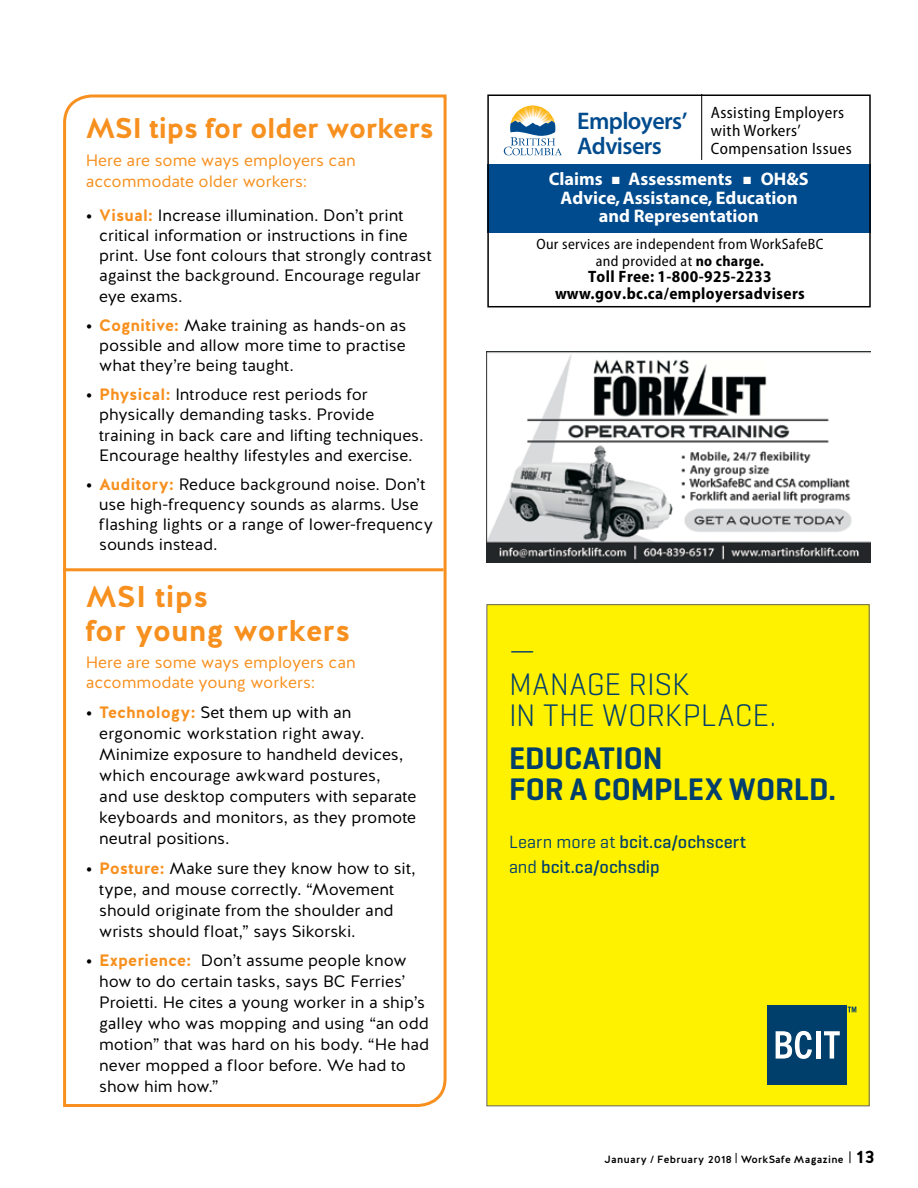
<style>
.page{position:relative;width:918px;height:1188px;background:#fff}
.page>*{position:absolute;margin:0;border:0;box-sizing:border-box;transform-origin:0 0}
.t1{font:300 31.8px/32.8px "Geogrotesque";letter-spacing:.005em;color:#003e6b}
.t2{font:600 31.8px/31.8px "Geogrotesque";color:#003e6b}
.t3{font:30px/34.5px "Work Safe BC Halis R Bold";color:#f7901e}
.t4{font:28.5px "Work Safe BC Halis R Bold";letter-spacing:-.02em;color:#f7901e}
.t5{font:600 24.15px/25.5px "Myriad Pro";letter-spacing:-.025em;color:#004b8d}
.t6{font:700 18.3px "Myriad Pro";color:#fff}
.t7{font:500 18.15px/25.3px "Geogrotesque";letter-spacing:.005em;color:#003e6b}
.t8{font:16.5px/21px "Work Safe BC Halis R Book";color:#000}
.t9{font:16.5px/21px "Work Safe BC Halis R Book";letter-spacing:-.005em;color:#f7901e}
.t10{font:700 semi-condensed 16.5px/16.5px "Myriad Pro";letter-spacing:.025em;color:#000;text-align:center}
.t11{font:semi-condensed 16.5px/18px "Myriad Pro";letter-spacing:.025em;color:#000}
.t12{font:semi-condensed 15px/16.5px "Myriad Pro";letter-spacing:.025em;color:#000;text-align:center}
.t13{font:10.5px "Work Safe BC Halis R Medium";letter-spacing:.025em;color:#000}
.s1{font-family:"Work Safe BC Halis R Black";font-size:15.75px}
.s2{font-family:"Work Safe BC Halis R Bold";color:#f7901e}
.s3{font-weight:700}
.s4{font-weight:400}
.s5{font-family:"Work Safe BC Halis R Bold";font-size:18px}
</style>
<div class="page">
<svg style="left:63px;top:94px;width:384px;height:1013px"></svg>
<hr style="left:63px;top:568px;width:381px;height:3px;background:#f7901e">
<div style="left:487px;top:164px;width:384px;height:69px;background:#004b8d"></div>
<div style="left:487px;top:95px;width:384px;height:212px;border:2px solid #000"></div>
<svg style="left:504px;top:106px;width:58px;height:49px"></svg>
<hr style="left:701px;top:94px;width:1px;height:66px;background:#000">
<svg style="left:849px;top:1151px;width:1px;height:12px"></svg>
<img style="left:487px;top:351px;width:384px;height:212px">
<div style="left:487px;top:605px;width:382px;height:501px;background:#fff200"></div>
<div style="left:768px;top:1006px;width:79px;height:79px;background:#003e6b"></div>
<svg style="left:776px;top:1031px;width:36px;height:28px"></svg>
<hr style="left:816px;top:1031px;width:4px;height:28px;background:#fff">
<svg style="left:824px;top:1031px;width:16px;height:28px"></svg>
<svg style="left:848px;top:1007px;width:8px;height:5px"></svg>
<h3 class="t4" style="left:86px;top:110px;width:350px">MSI tips for older workers</h3>
<p class="t9" style="left:86px;top:150px;width:272px">Here are some ways employers can accommodate older workers:</p>
<p class="t8" style="left:99px;top:205px;width:334px;line-height:20.2px;text-indent:-14px"><span class="s1">•</span> <span class="s2">Visual:</span> Increase illumination. Don’t print critical information or instructions in fine print. Use font colours that strongly contrast against the background. Encourage regular eye exams.</p>
<p class="t8" style="left:99px;top:315px;width:309px;line-height:20.2px;text-align:justify;text-indent:-14px"><span class="s1">•</span> <span class="s2">Cognitive:</span> Make training as hands-on as possible and allow more time to practise what they’re being taught.</p>
<p class="t8" style="left:99px;top:385px;width:326px;line-height:20.2px;text-indent:-14px"><span class="s1">•</span> <span class="s2">Physical:</span> Introduce rest periods for physically demanding tasks. Provide training in back care and lifting techniques.<br>Encourage healthy lifestyles and exercise.</p>
<p class="t8" style="left:99px;top:474px;width:335px;line-height:20.2px;text-indent:-14px"><span class="s1">•</span> <span class="s2">Auditory:</span> Reduce background noise. Don’t use high-frequency sounds as alarms. Use flashing lights or a range of lower-frequency sounds instead.</p>
<h2 class="t3" style="left:86px;top:580px;width:266px">MSI tips<br>for young workers</h2>
<p class="t9" style="left:86px;top:653px;width:272px;line-height:20.2px">Here are some ways employers can accommodate young workers:</p>
<p class="t8" style="left:99px;top:702px;width:319px;text-indent:-14px"><span class="s1">•</span> <span class="s2">Technology:</span> Set them up with an ergonomic workstation right away.<br>Minimize exposure to handheld devices, which encourage awkward postures,<br>and use desktop computers with separate keyboards and monitors, as they promote neutral positions.</p>
<p class="t8" style="left:99px;top:858px;width:318px;text-indent:-14px"><span class="s1">•</span> <span class="s2">Posture:</span> Make sure they know how to sit, type, and mouse correctly. “Movement should originate from the shoulder and wrists should float,” says Sikorski.</p>
<p class="t8" style="left:99px;top:950px;width:331px;text-indent:-14px"><span class="s1">•</span> <span class="s2">Experience:</span> Don’t assume people know how to do certain tasks, says BC Ferries’ Proietti. He cites a young worker in a ship’s galley who was mopping and using “an odd motion” that was hard on his body. “He had never mopped a floor before. We had to show him how.”</p>
<h3 class="t5" style="left:577px;top:107px;width:112px">Employers’<br>Advisers</h3>
<p class="t11" style="left:711px;top:104px;width:143px">Assisting Employers with Workers’<br>Compensation Issues</p>
<p class="t6" style="left:549px;top:167px;width:56px">Claims</p>
<p class="t6" style="left:629px;top:167px;width:105px">Assessments</p>
<p class="t6" style="left:761px;top:167px;width:49px">OH&amp;S</p>
<p class="t6" style="left:561px;top:186px;width:239px">Advice, Assistance, Education</p>
<p class="t6" style="left:599px;top:204px;width:161px">and Representation</p>
<p class="t12" style="left:536px;top:236px;width:289px">Our services are independent from WorkSafeBC and provided at <span class="s3">no charge.</span></p>
<p class="t10" style="left:555px;top:268px;width:251px">Toll Free: 1-800-925-2233 www.gov.bc.ca/employersadvisers</p>
<h1 class="t1" style="left:509px;top:633px;width:269px">—<br>MANAGE RISK<br>IN THE WORKPLACE.</h1>
<h1 class="t2" style="left:509px;top:742px;width:329px">EDUCATION<br>FOR A COMPLEX WORLD.</h1>
<p class="t7" style="left:509px;top:828px;width:239px"><span class="s4">Learn more at</span> bcit.ca/ochscert <span class="s4">and</span> bcit.ca/ochsdip</p>
<p class="t13" style="left:605px;top:1153px;width:272px">January / February 2018 | WorkSafe Magazine <span class="s5">13</span></p>
</div>
